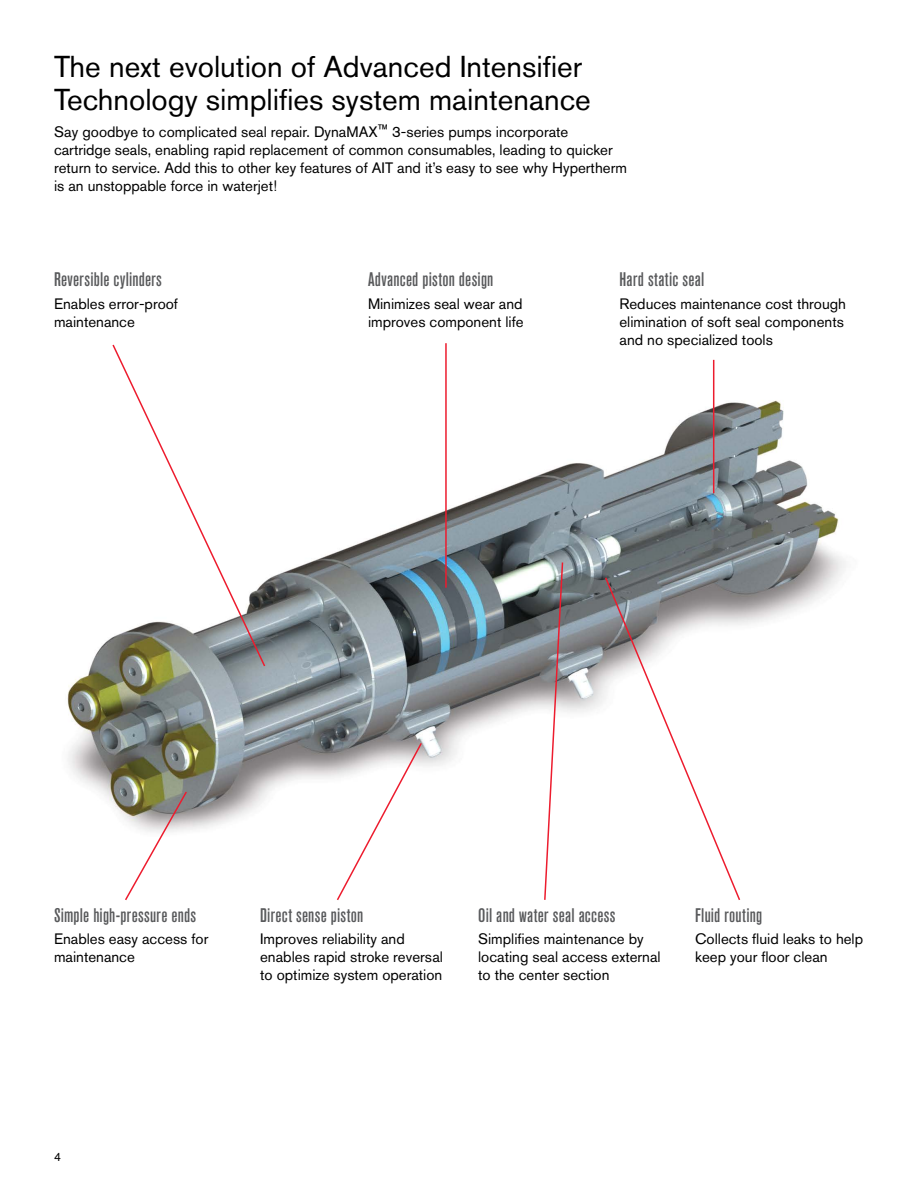
<style>
.page{position:relative;width:918px;height:1188px;background:#fff}
.page>*{position:absolute;margin:0;border:0;box-sizing:border-box;transform-origin:0 0}
.t1{font:30px/33px "Akzidenz Grotesk Pro";color:#000}
.t2{font:500 condensed 19.5px "Akzidenz Grotesk Pro";letter-spacing:.015em;color:#58595b}
.t3{font:15px/18px "Akzidenz Grotesk Pro";color:#000}
.t4{font:12px "Akzidenz Grotesk Pro";color:#000}
</style>
<div class="page">
<img style="left:67px;top:388px;width:779px;height:442px">
<svg style="left:124px;top:790px;width:64px;height:111px"></svg>
<svg style="left:335px;top:741px;width:88px;height:159px"></svg>
<svg style="left:604px;top:576px;width:137px;height:324px"></svg>
<svg style="left:543px;top:561px;width:21px;height:339px"></svg>
<svg style="left:111px;top:344px;width:156px;height:324px"></svg>
<hr style="left:445px;top:343px;width:2px;height:245px;background:#ed1c2e">
<hr style="left:713px;top:360px;width:1px;height:133px;background:#ed1c2e">
<h1 class="t1" style="left:54px;top:49px;width:538px">The next evolution of Advanced Intensifier<br>Technology simplifies system maintenance</h1>
<p class="t3" style="left:54px;top:122px;width:574px">Say goodbye to complicated seal repair. DynaMAX™ 3-series pumps incorporate cartridge seals, enabling rapid replacement of common consumables, leading to quicker return to service. Add this to other key features of AIT and it’s easy to see why Hypertherm is an unstoppable force in waterjet!</p>
<h2 class="t2" style="left:54px;top:267px;width:110px">Reversible cylinders</h2>
<p class="t3" style="left:54px;top:295px;width:126px">Enables error-proof maintenance</p>
<h2 class="t2" style="left:368px;top:267px;width:127px">Advanced piston design</h2>
<p class="t3" style="left:368px;top:295px;width:157px">Minimizes seal wear and improves component life</p>
<h2 class="t2" style="left:620px;top:267px;width:86px">Hard static seal</h2>
<p class="t3" style="left:620px;top:295px;width:228px">Reduces maintenance cost through elimination of soft seal components and no specialized tools</p>
<h2 class="t2" style="left:54px;top:902px;width:144px">Simple high-pressure ends</h2>
<p class="t3" style="left:54px;top:930px;width:156px">Enables easy access for maintenance</p>
<h2 class="t2" style="left:260px;top:902px;width:105px">Direct sense piston</h2>
<p class="t3" style="left:260px;top:930px;width:184px">Improves reliability and enables rapid stroke reversal to optimize system operation</p>
<h2 class="t2" style="left:478px;top:902px;width:139px">Oil and water seal access</h2>
<p class="t3" style="left:478px;top:930px;width:184px">Simplifies maintenance by locating seal access external to the center section</p>
<h2 class="t2" style="left:695px;top:902px;width:69px">Fluid routing</h2>
<p class="t3" style="left:695px;top:930px;width:170px">Collects fluid leaks to help keep your floor clean</p>
<p class="t4" style="left:54px;top:1149px;width:8px">4</p>
</div>
